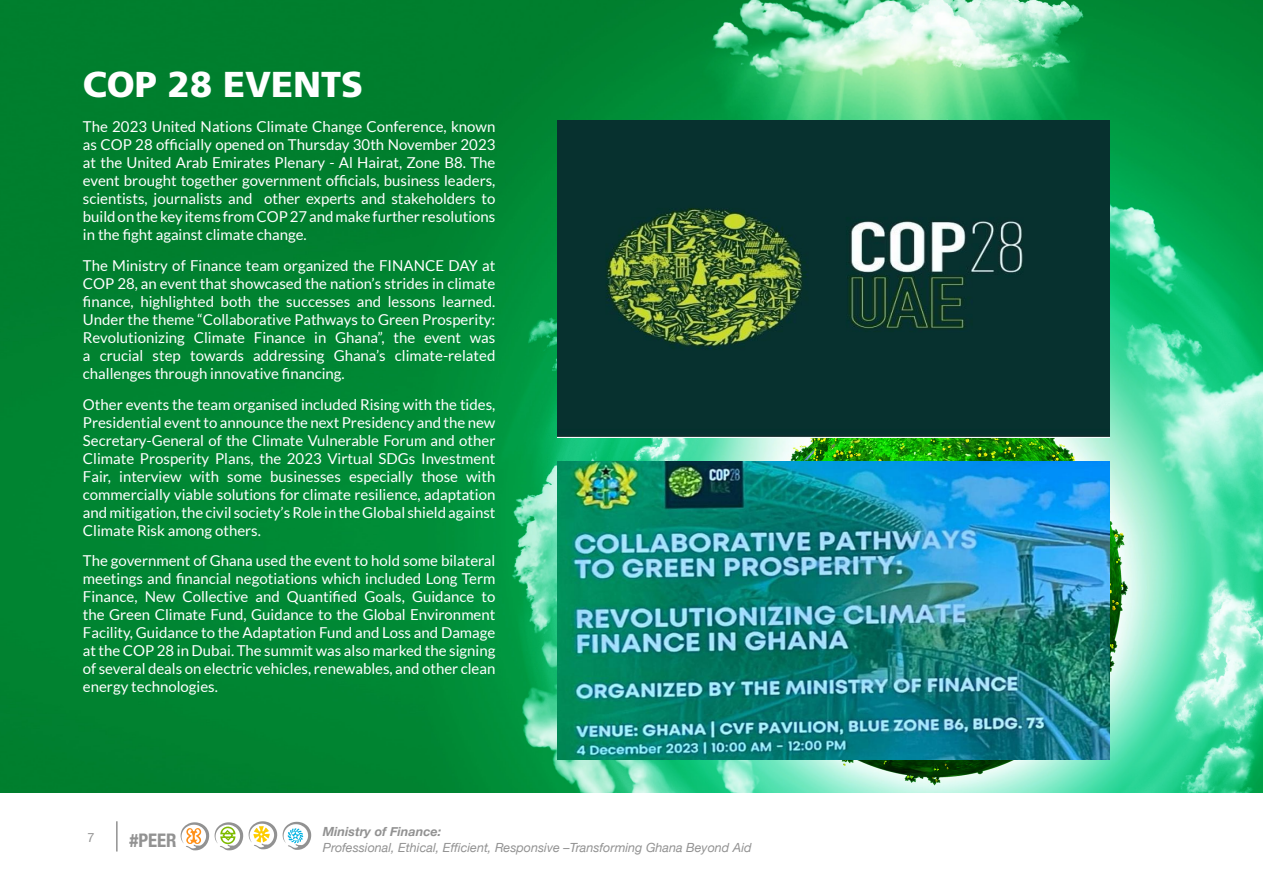
<style>
.page{position:relative;width:1263px;height:893px;background:#fff}
.page>*{position:absolute;margin:0;border:0;box-sizing:border-box;transform-origin:0 0}
.t1{font:900 36px "Frutiger LT Std";color:#fff}
.t2{font:700 condensed 18.75px "Helvetica Neue";color:#929292}
.t3{font:15px/18px "Lato";color:#fff;text-align:justify}
.t4{font:italic 12.6px "Helvetica Neue";color:#929292}
.t5{font:italic 700 12.6px "Helvetica Neue";color:#929292}
.t6{font:12.6px "Helvetica Neue";color:#929292}
</style>
<div class="page">
<img style="left:0;top:0;width:1263px;height:792px">
<img style="left:557px;top:120px;width:553px;height:317px">
<img style="left:557px;top:461px;width:553px;height:298px">
<svg style="left:215px;top:822px;width:28px;height:28px"></svg>
<svg style="left:283px;top:822px;width:28px;height:28px"></svg>
<svg style="left:249px;top:821px;width:28px;height:28px"></svg>
<svg style="left:181px;top:822px;width:28px;height:28px"></svg>
<hr style="left:116px;top:821px;width:2px;height:30px;background:#929292">
<h1 class="t1" style="left:83px;top:63px;width:282px">COP 28 EVENTS</h1>
<p class="t3" style="left:83px;top:118px;width:414px">The 2023 United Nations Climate Change Conference, known as COP 28 officially opened on Thursday 30th November 2023 at the United Arab Emirates Plenary - Al Hairat, Zone B8. The event brought together government officials, business leaders, scientists, journalists and other experts and stakeholders to build on the key items from COP 27 and make further resolutions in the fight against climate change.</p>
<p class="t3" style="left:83px;top:256px;width:414px">The Ministry of Finance team organized the FINANCE DAY at COP 28, an event that showcased the nation’s strides in climate finance, highlighted both the successes and lessons learned.<br>Under the theme “Collaborative Pathways to Green Prosperity:<br>Revolutionizing Climate Finance in Ghana”, the event was a crucial step towards addressing Ghana’s climate-related challenges through innovative financing.</p>
<p class="t3" style="left:83px;top:395px;width:414px">Other events the team organised included Rising with the tides, Presidential event to announce the next Presidency and the new Secretary-General of the Climate Vulnerable Forum and other Climate Prosperity Plans, the 2023 Virtual SDGs Investment Fair, interview with some businesses especially those with commercially viable solutions for climate resilience, adaptation and mitigation, the civil society’s Role in the Global shield against Climate Risk among others.</p>
<p class="t3" style="left:83px;top:552px;width:414px">The government of Ghana used the event to hold some bilateral meetings and financial negotiations which included Long Term Finance, New Collective and Quantified Goals, Guidance to the Green Climate Fund, Guidance to the Global Environment Facility, Guidance to the Adaptation Fund and Loss and Damage at the COP 28 in Dubai. The summit was also marked the signing of several deals on electric vehicles, renewables, and other clean energy technologies.</p>
<p class="t6" style="left:87px;top:829px;width:9px">7</p>
<p class="t2" style="left:130px;top:824px;width:49px">#PEER</p>
<p class="t5" style="left:323px;top:822px;width:120px">Ministry of Finance:</p>
<p class="t4" style="left:323px;top:838px;width:430px">Professional, Ethical, Efficient, Responsive –Transforming Ghana Beyond Aid</p>
</div>
